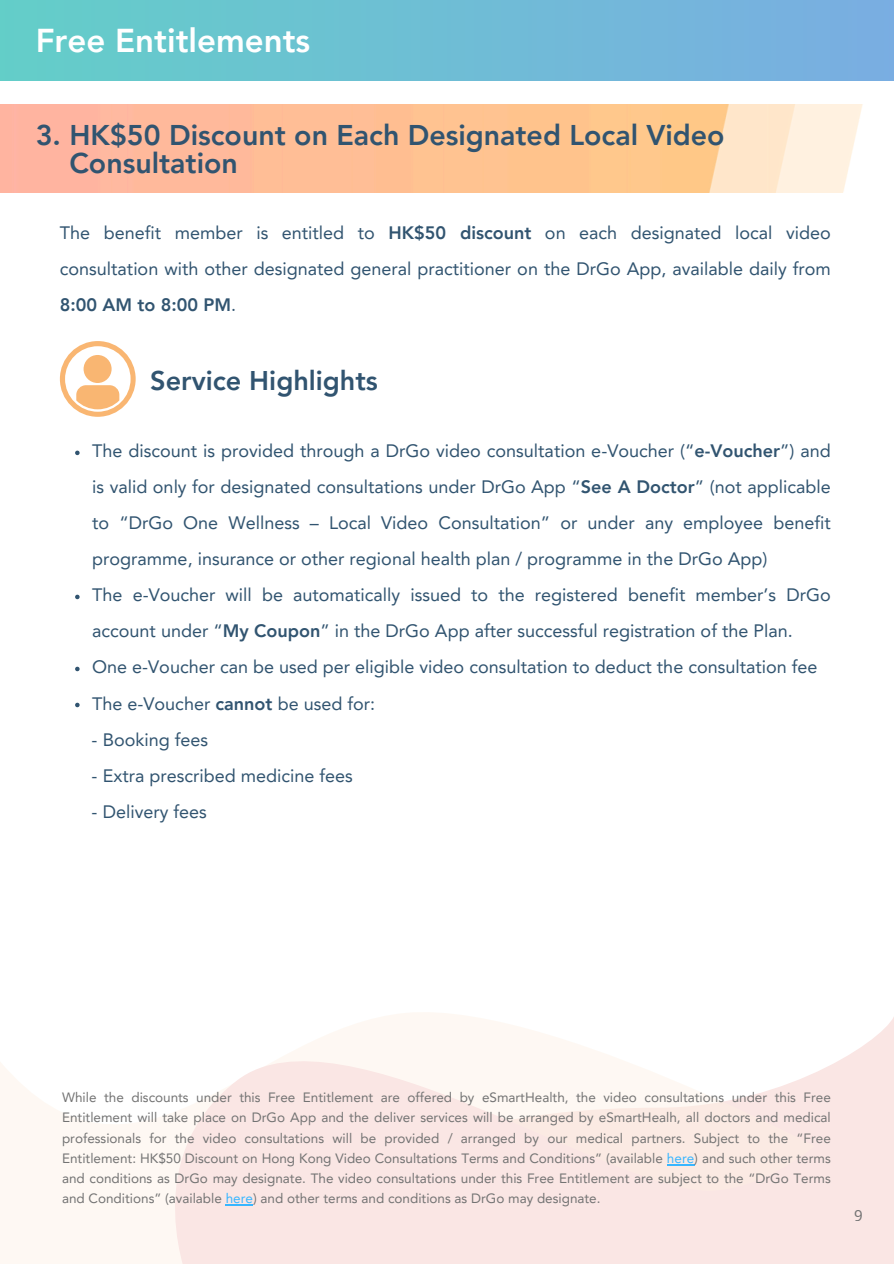
<style>
.page{position:relative;width:894px;height:1264px;background:#fff}
.page>*{position:absolute;margin:0;border:0;box-sizing:border-box;transform-origin:0 0}
.t1{font:800 33px "Avenir LT Pro";color:#fff}
.t2{font:800 28.5px/28.2px "Avenir LT Pro";color:#315470}
.t3{font:800 27px "Avenir LT Pro";color:#315470}
.t4{font:18px/36px "Avenir LT Pro";color:#315470;text-align:justify}
.t5{font:15px "Noto Sans";color:#737373}
.t6{font:13.5px/20.2px "Avenir LT Pro";color:#737373;text-align:justify}
.s1{font-weight:800}
.s2{color:#38b6ff}
</style>
<div class="page">
<svg style="left:0;top:1062px;width:134px;height:201px;fill:#fef8f3"></svg>
<svg style="left:134px;top:1012px;width:759px;height:251px;fill:#fae6e4"></svg>
<div style="left:0;top:0;width:893px;height:80px;background:linear-gradient(to right,#63cec8,#7aade2)"></div>
<svg style="left:75px;top:450px;width:5px;height:5px"></svg>
<svg style="left:75px;top:594px;width:5px;height:5px"></svg>
<svg style="left:75px;top:666px;width:5px;height:5px"></svg>
<svg style="left:75px;top:702px;width:5px;height:5px"></svg>
<hr style="left:666px;top:1163px;width:28px;height:2px;background:#38b6ff">
<svg style="left:226px;top:1204px;width:27px;height:1px"></svg>
<svg style="left:60px;top:341px;width:75px;height:75px"></svg>
<h1 class="t1" style="left:36px;top:27px;width:276px">Free Entitlements</h1>
<h2 class="t2" style="left:69px;top:123px;width:656px;text-indent:-34px">3. HK$50 Discount on Each Designated Local Video<br>Consultation</h2>
<p class="t4" style="left:60px;top:216px;width:772px">The benefit member is entitled to <span class="s1">HK$50 discount</span> on each designated local video consultation with other designated general practitioner on the DrGo App, available daily from <span class="s1">8:00 AM to 8:00 PM</span>.</p>
<h3 class="t3" style="left:150px;top:369px;width:229px">Service Highlights</h3>
<p class="t4" style="left:92px;top:435px;width:740px;text-align:left">The discount is provided through a DrGo video consultation e-Voucher (“<span class="s1">e-Voucher</span>”) and is valid only for designated consultations under DrGo App “<span class="s1">See A Doctor</span>” (not applicable to “DrGo One Wellness – Local Video Consultation” or under any employee benefit programme, insurance or other regional health plan / programme in the DrGo App)<br>The e-Voucher will be automatically issued to the registered benefit member’s DrGo account under “<span class="s1">My Coupon</span>” in the DrGo App after successful registration of the Plan.<br>One e-Voucher can be used per eligible video consultation to deduct the consultation fee The e-Voucher <span class="s1">cannot</span> be used for:</p>
<p class="t4" style="left:92px;top:723px;width:118px">- Booking fees</p>
<p class="t4" style="left:92px;top:759px;width:263px">- Extra prescribed medicine fees</p>
<p class="t4" style="left:92px;top:795px;width:117px">- Delivery fees</p>
<p class="t6" style="left:62px;top:1088px;width:770px">While the discounts under this Free Entitlement are offered by eSmartHealth, the video consultations under this Free Entitlement will take place on DrGo App and the deliver services will be arranged by eSmartHealh, all doctors and medical professionals for the video consultations will be provided / arranged by our medical partners. Subject to the “Free Entitlement: HK$50 Discount on Hong Kong Video Consultations Terms and Conditions” (available <span class="s2">here</span>) and such other terms and conditions as DrGo may designate. The video consultations under this Free Entitlement are subject to the “DrGo Terms and Conditions” (available <span class="s2">here</span>) and other terms and conditions as DrGo may designate.</p>
<p class="t5" style="left:853px;top:1204px;width:10px">9</p>
</div>
